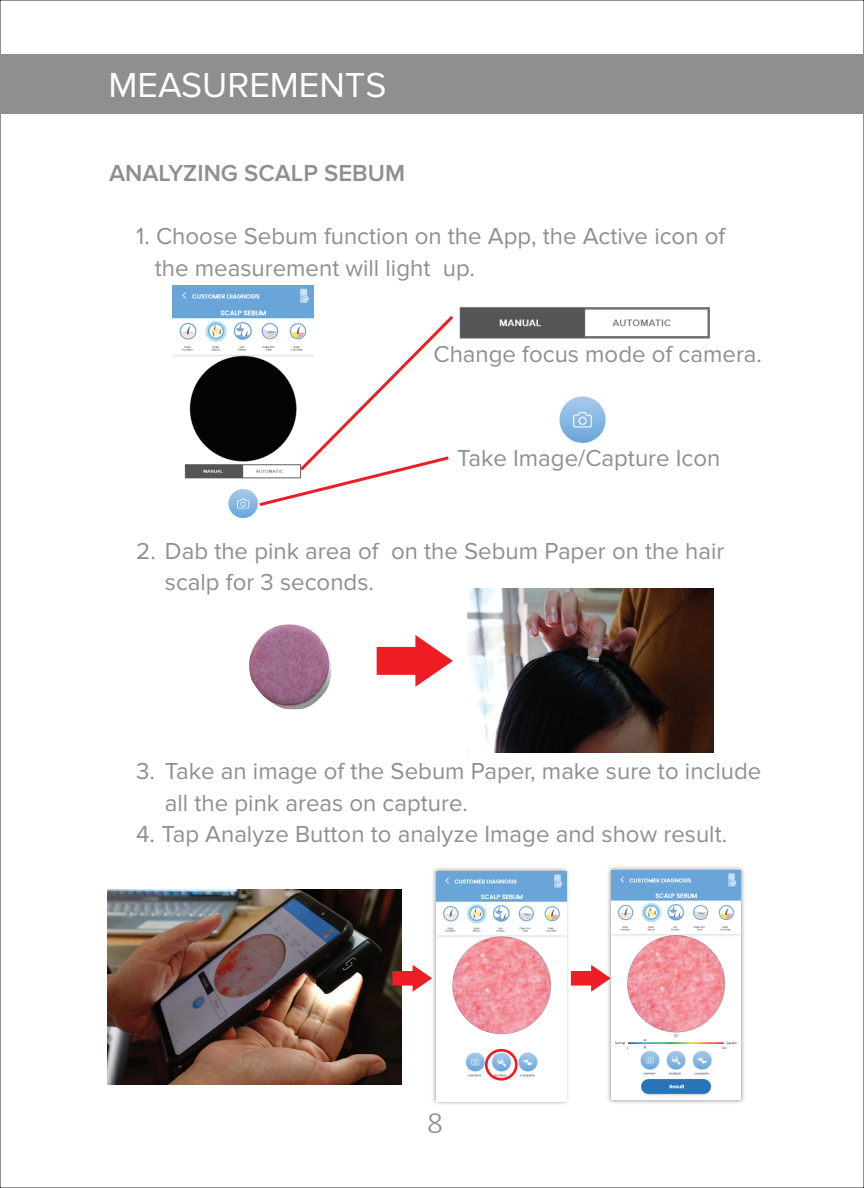
<style>
.page{position:relative;width:864px;height:1188px;background:#fff}
.page>*{position:absolute;margin:0;border:0;box-sizing:border-box;transform-origin:0 0}
.t1{font:36px "Proxima Nova";color:#fff}
.t2{font:300 31.5px "Calibri";color:#8f8f8f}
.t3{font:24px/31.5px "Proxima Nova";color:#8f8f8f}
.t4{font:600 24px "Proxima Nova";color:#8f8f8f}
</style>
<div class="page">
<div style="left:0;top:54px;width:864px;height:60px;background:#8f8f8f"></div>
<svg style="left:377px;top:635px;width:76px;height:52px"></svg>
<img style="left:468px;top:589px;width:246px;height:164px">
<img style="left:108px;top:889px;width:293px;height:196px">
<img style="left:173px;top:285px;width:140px;height:234px">
<img style="left:459px;top:307px;width:251px;height:32px">
<img style="left:559px;top:396px;width:47px;height:47px">
<img style="left:249px;top:624px;width:83px;height:86px">
<svg style="left:256px;top:313px;width:197px;height:195px"></svg>
<svg style="left:572px;top:965px;width:33px;height:27px"></svg>
<svg style="left:392px;top:965px;width:38px;height:27px"></svg>
<img style="left:430px;top:868px;width:142px;height:236px">
<img style="left:437px;top:872px;width:129px;height:230px">
<img style="left:605px;top:867px;width:139px;height:236px">
<img style="left:611px;top:870px;width:129px;height:229px">
<div style="left:485px;top:1049px;width:33px;height:32px;border:3px solid #ee1d23;border-radius:50%"></div>
<p class="t1" style="left:108px;top:65px;width:280px">MEASUREMENTS</p>
<p class="t4" style="left:109px;top:159px;width:298px">ANALYZING SCALP SEBUM</p>
<p class="t3" style="left:155px;top:221px;width:572px;text-indent:-19px">1. Choose Sebum function on the App, the Active icon of the measurement will light up.</p>
<p class="t3" style="left:433px;top:338px;width:330px">Change focus mode of camera.</p>
<p class="t3" style="left:457px;top:443px;width:265px">Take Image/Capture Icon</p>
<p class="t3" style="left:165px;top:536px;width:561px;text-indent:-29px">2. Dab the pink area of on the Sebum Paper on the hair scalp for 3 seconds.</p>
<p class="t3" style="left:165px;top:756px;width:598px;text-indent:-29px">3. Take an image of the Sebum Paper, make sure to include all the pink areas on capture.</p>
<p class="t3" style="left:136px;top:819px;width:593px">4. Tap Analyze Button to analyze Image and show result.</p>
<p class="t2" style="left:427px;top:1103px;width:17px">8</p>
</div>
